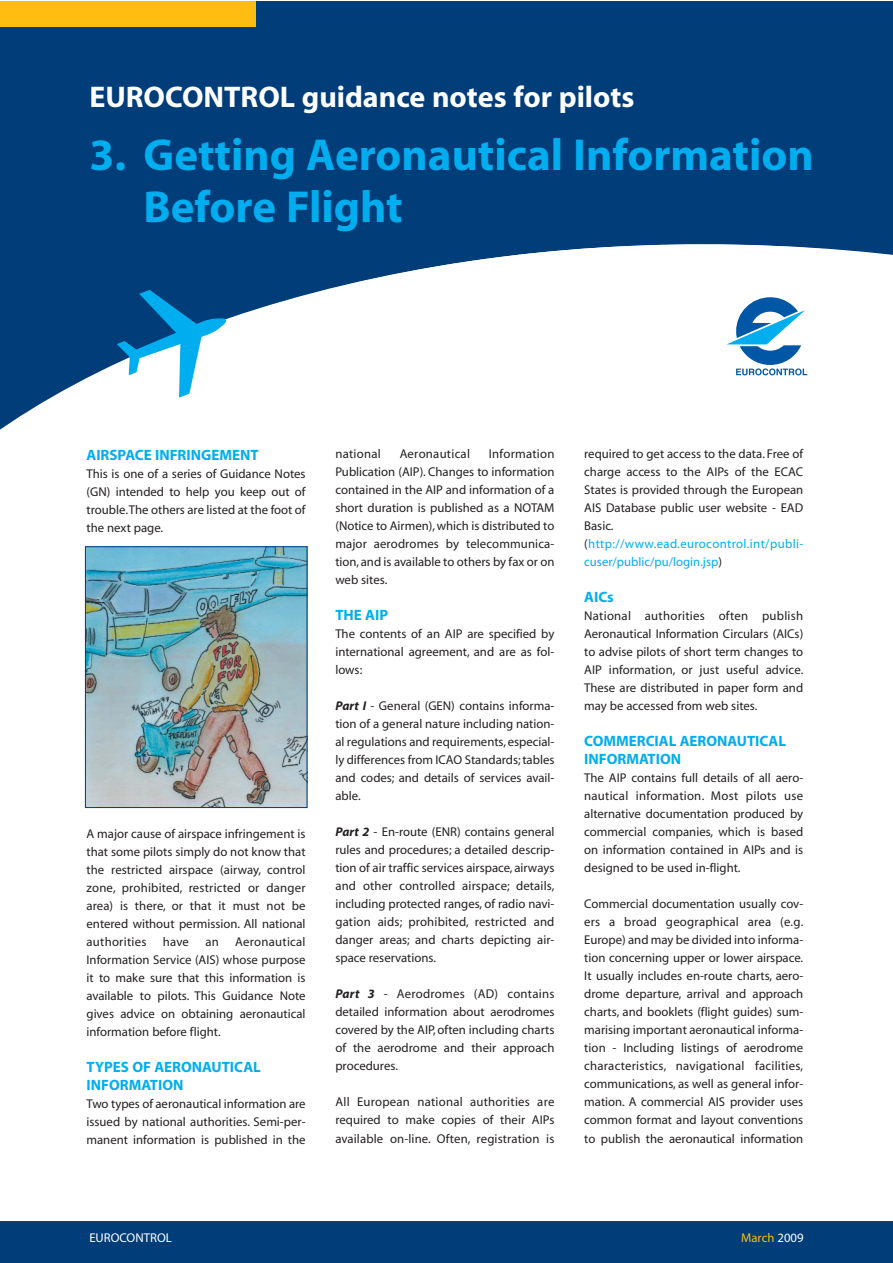
<style>
.page{position:relative;width:893px;height:1263px;background:#fff}
.page>*{position:absolute;margin:0;border:0;box-sizing:border-box;transform-origin:0 0}
.t1{font:700 45px/52.5px "Myriad";color:#00aeef}
.t2{font:700 30px "Myriad";color:#fff}
.t3{font:700 15px/18px "Myriad";color:#00aeef}
.t4{font:12.75px/18px "Myriad";color:#231f20;text-align:justify}
.t5{font:12.75px "Myriad";letter-spacing:.02em;color:#231f20}
.t6{font:12.75px "Myriad";color:#fff}
.t7{font:12.75px "Myriad";color:#febd10}
.s1{font-weight:700;font-style:italic}
.s2{color:#00aeef}
.s3{color:#fff}
</style>
<div class="page">
<div style="left:0;top:1px;width:893px;height:238px;background:#003d79"></div>
<svg style="left:0;top:239px;width:893px;height:191px"></svg>
<svg style="left:117px;top:290px;width:110px;height:108px"></svg>
<svg style="left:726px;top:297px;width:81px;height:78px"></svg>
<div style="left:0;top:1222px;width:893px;height:41px;background:#003d79"></div>
<div style="left:0;top:1px;width:255px;height:26px;background:#febd10"></div>
<img style="left:87px;top:548px;width:218px;height:258px">
<div style="left:85px;top:546px;width:222px;height:262px;border:1px solid #003d79"></div>
<h2 class="t2" style="left:89px;top:85px;width:546px">EUROCONTROL guidance notes for pilots</h2>
<h1 class="t1" style="left:143px;top:132px;width:672px;text-indent:-54px">3. Getting Aeronautical Information<br>Before Flight</h1>
<p class="t3" style="left:87px;top:447px;width:174px">AIRSPACE INFRINGEMENT</p>
<p class="t4" style="left:87px;top:466px;width:221px">This is one of a series of Guidance Notes (GN) intended to help you keep out of trouble.The others are listed at the foot of the next page.</p>
<p class="t4" style="left:87px;top:826px;width:221px">A major cause of airspace infringement is that some pilots simply do not know that the restricted airspace (airway, control zone, prohibited, restricted or danger area) is there, or that it must not be entered without permission. All national authorities</p>
<p class="t4" style="left:87px;top:934px;width:221px;text-indent:149px">Aeronautical Information Service (AIS) whose purpose it to make sure that this information is available to pilots. This Guidance Note gives advice on obtaining aeronautical information before flight.</p>
<p class="t3" style="left:87px;top:1059px;width:176px">TYPES OF AERONAUTICAL<br>INFORMATION</p>
<p class="t4" style="left:87px;top:1096px;width:221px">Two types of aeronautical information are issued by national authorities. Semi-per&shy;manent information is published in the</p>
<p class="t4" style="left:163px;top:934px;width:28px">have</p>
<p class="t4" style="left:205px;top:934px;width:15px">an</p>
<p class="t4" style="left:335px;top:446px;width:221px;text-indent:154px">Information Publication (AIP). Changes to information contained in the AIP and information of a short duration is published as a NOTAM (Notice to Airmen), which is distributed to major aerodromes by telecommunica&shy;tion, and is available to others by fax or on web sites.</p>
<p class="t3" style="left:335px;top:608px;width:54px">THE AIP</p>
<p class="t4" style="left:335px;top:626px;width:221px">The contents of an AIP are specified by international agreement, and are as fol&shy;lows:</p>
<p class="t4" style="left:335px;top:698px;width:221px"><span class="s1">Part I</span> - General (GEN) contains informa&shy;tion of a general nature including nation&shy;al regulations and requirements, especial&shy;ly differences from ICAO Standards; tables and codes; and details of services avail&shy;able.</p>
<p class="t4" style="left:335px;top:824px;width:221px"><span class="s1">Part 2</span> - En-route (ENR) contains general rules and procedures; a detailed descrip&shy;tion of air traffic services airspace, airways and other controlled airspace; details, including protected ranges, of radio navi&shy;gation aids; prohibited, restricted and danger areas; and charts depicting air&shy;space reservations.</p>
<p class="t4" style="left:335px;top:986px;width:221px"><span class="s1">Part 3</span> - Aerodromes (AD) contains detailed information about aerodromes covered by the AIP, often including charts of the aerodrome and their approach procedures.</p>
<p class="t4" style="left:335px;top:1094px;width:221px">All European national authorities are required to make copies of their AIPs available on-line. Often, registration is</p>
<p class="t5" style="left:335px;top:449px;width:47px">national</p>
<p class="t5" style="left:400px;top:449px;width:72px">Aeronautical</p>
<p class="t4" style="left:584px;top:446px;width:221px;text-align:left">required to get access to the data. Free of charge access to the AIPs of the ECAC States is provided through the European AIS Database public user website - EAD Basic. (<span class="s2">http://www.ead.eurocontrol.int/publi&shy;cuser/public/pu/login.jsp</span>)</p>
<p class="t3" style="left:584px;top:590px;width:31px">AICs</p>
<p class="t4" style="left:584px;top:608px;width:221px">National authorities often publish Aeronautical Information Circulars (AICs) to advise pilots of short term changes to AIP information, or just useful advice.<br>These are distributed in paper form and may be accessed from web sites.</p>
<p class="t3" style="left:584px;top:734px;width:203px">COMMERCIAL AERONAUTICAL<br>INFORMATION</p>
<p class="t4" style="left:584px;top:770px;width:221px">The AIP contains full details of all aero&shy;nautical information. Most pilots use alternative documentation produced by commercial companies, which is based on information contained in AIPs and is designed to be used in-flight.</p>
<p class="t4" style="left:584px;top:896px;width:221px">Commercial documentation usually cov&shy;ers a broad geographical area (e.g.<br>Europe) and may be divided into informa&shy;tion concerning upper or lower airspace.<br>It usually includes en-route charts, aero&shy;drome departure, arrival and approach charts, and booklets (flight guides) sum&shy;marising important aeronautical informa&shy;tion - Including listings of aerodrome characteristics, navigational facilities, communications, as well as general infor&shy;mation. A commercial AIS provider uses common format and layout conventions to publish the aeronautical information</p>
<p class="t6" style="left:89px;top:1233px;width:84px">EUROCONTROL</p>
<p class="t7" style="left:741px;top:1233px;width:64px">March <span class="s3">2009</span></p>
</div>
